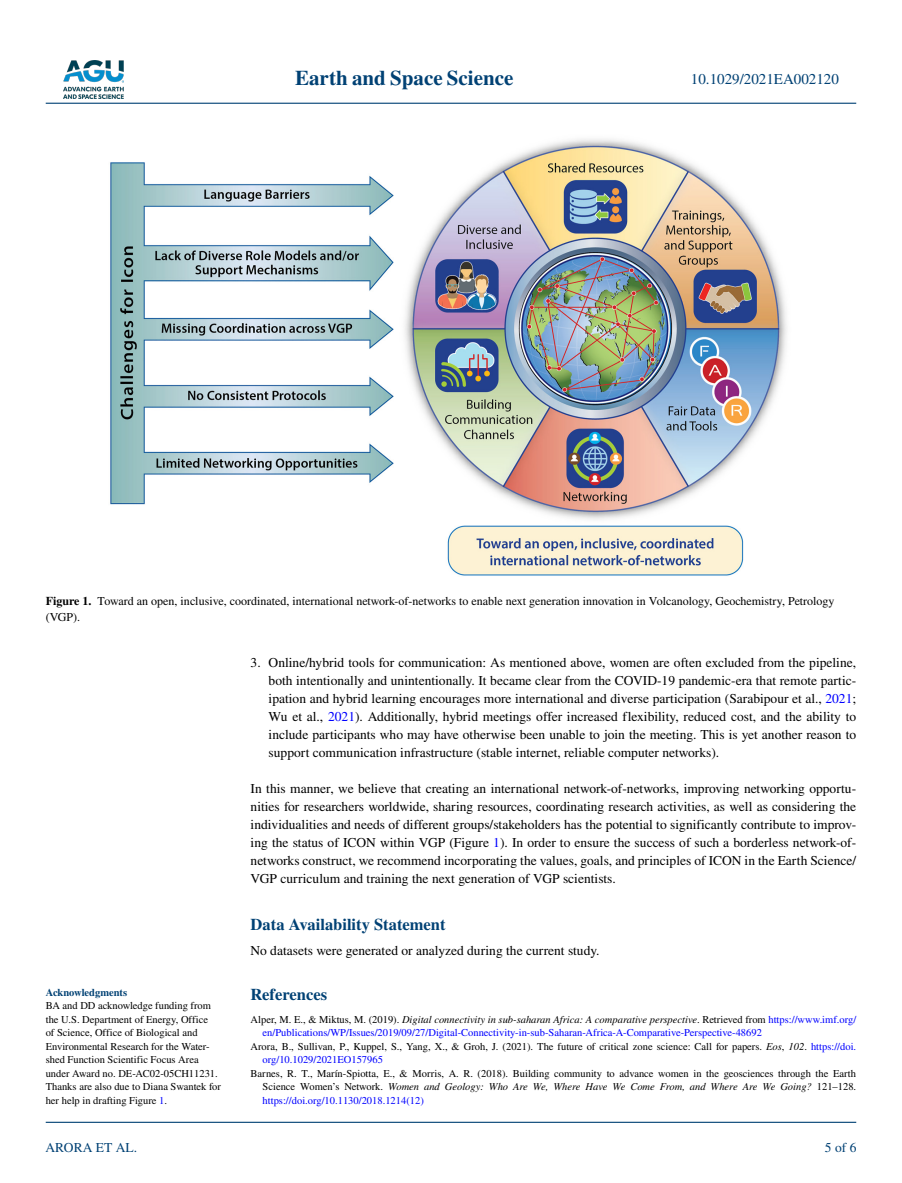
<style>
.page{position:relative;width:902px;height:1183px;background:#fff}
.page>*{position:absolute;margin:0;border:0;box-sizing:border-box;transform-origin:0 0}
.t1{font:700 21px "STIX";color:#004174}
.t2{font:700 16.5px "STIX";color:#004174}
.t3{font:15px "STIX";color:#004174}
.t4{font:13.5px/18px "STIX";color:#000;text-align:justify}
.t5{font:13.5px "STIX";color:#004174}
.t6{font:12px/15px "STIX";color:#000}
.t7{font:10.5px/13.5px "STIX";color:#000;text-align:justify}
.t8{font:10.5px "STIX";color:#00f}
.t9{font:italic 10.5px "STIX";color:#000}
.t10{font:700 10.5px "STIX";color:#004174}
.s1{font-weight:700}
.s2{color:#00f}
.s3{font-style:normal}
.s4{font-style:normal;color:#00f}
.s5{font-style:italic}
</style>
<div class="page">
<img style="left:63px;top:60px;width:60px;height:39px">
<hr style="left:46px;top:103px;width:810px;height:1px;background:#004174">
<hr style="left:46px;top:1121px;width:810px;height:1px;background:#004174">
<img style="left:110px;top:139px;width:677px;height:437px">
<h1 class="t1" style="left:295px;top:66px;width:220px">Earth and Space Science</h1>
<p class="t3" style="left:691px;top:69px;width:149px">10.1029/2021EA002120</p>
<p class="t6" style="left:46px;top:594px;width:790px"><span class="s1">Figure 1.</span> Toward an open, inclusive, coordinated, international network-of-networks to enable next generation innovation in Volcanology, Geochemistry, Petrology (VGP).</p>
<p class="t10" style="left:46px;top:985px;width:83px">Acknowledgments</p>
<p class="t7" style="left:46px;top:999px;width:177px;text-align:left">BA and DD acknowledge funding from the U.S. Department of Energy, Office<br>of Science, Office of Biological and Environmental Research for the Water&shy;shed Function Scientific Focus Area under Award no. DE-AC02-05CH11231.<br>Thanks are also due to Diana Swantek for her help in drafting Figure <span class="s2">1</span>.</p>
<p class="t5" style="left:45px;top:1138px;width:93px">ARORA ET AL.</p>
<p class="t4" style="left:268px;top:654px;width:589px;text-indent:-18px">3. Online/hybrid tools for communication: As mentioned above, women are often excluded from the pipeline, both intentionally and unintentionally. It became clear from the COVID-19 pandemic-era that remote partic&shy;ipation and hybrid learning encourages more international and diverse participation (Sarabipour et al., <span class="s2">2021</span>; Wu et al., <span class="s2">2021</span>). Additionally, hybrid meetings offer increased flexibility, reduced cost, and the ability to include participants who may have otherwise been unable to join the meeting. This is yet another reason to support communication infrastructure (stable internet, reliable computer networks).</p>
<p class="t4" style="left:250px;top:779px;width:607px">In this manner, we believe that creating an international network-of-networks, improving networking opportu&shy;nities for researchers worldwide, sharing resources, coordinating research activities, as well as considering the individualities and needs of different groups/stakeholders has the potential to significantly contribute to improv&shy;ing the status of ICON within VGP (Figure <span class="s2">1</span>). In order to ensure the success of such a borderless network-of&shy;networks construct, we recommend incorporating the values, goals, and principles of ICON in the Earth Science/ VGP curriculum and training the next generation of VGP scientists.</p>
<p class="t2" style="left:250px;top:914px;width:196px">Data Availability Statement</p>
<p class="t4" style="left:250px;top:942px;width:350px">No datasets were generated or analyzed during the current study.</p>
<p class="t2" style="left:250px;top:984px;width:78px">References</p>
<p class="t9" style="left:250px;top:1011px;width:607px"><span class="s3">Alper, M. E., &amp; Miktus, M. (2019).</span> Digital connectivity in sub-saharan Africa: A comparative perspective<span class="s3">. Retrieved from</span> <span class="s4">https://www.imf.org/</span></p>
<p class="t8" style="left:262px;top:1025px;width:501px">en/Publications/WP/Issues/2019/09/27/Digital-Connectivity-in-sub-Saharan-Africa-A-Comparative-Perspective-48692</p>
<p class="t7" style="left:250px;top:1040px;width:607px">Arora, B., Sullivan, P., Kuppel, S., Yang, X., &amp; Groh, J. (2021). The future of critical zone science: Call for papers. <span class="s5">Eos</span>, <span class="s5">102</span>. <span class="s2">https://doi.</span></p>
<p class="t8" style="left:262px;top:1052px;width:122px">org/10.1029/2021EO157965</p>
<p class="t7" style="left:262px;top:1067px;width:595px;text-indent:-12px">Barnes, R. T., Marín-Spiotta, E., &amp; Morris, A. R. (2018). Building community to advance women in the geosciences through the Earth Science Women’s Network. <span class="s5">Women and Geology: Who Are We, Where Have We Come From, and Where Are We Going?</span> 121–128. <span class="s2">https://doi.org/10.1130/2018.1214(12)</span></p>
<p class="t5" style="left:824px;top:1138px;width:33px">5 of 6</p>
</div>
